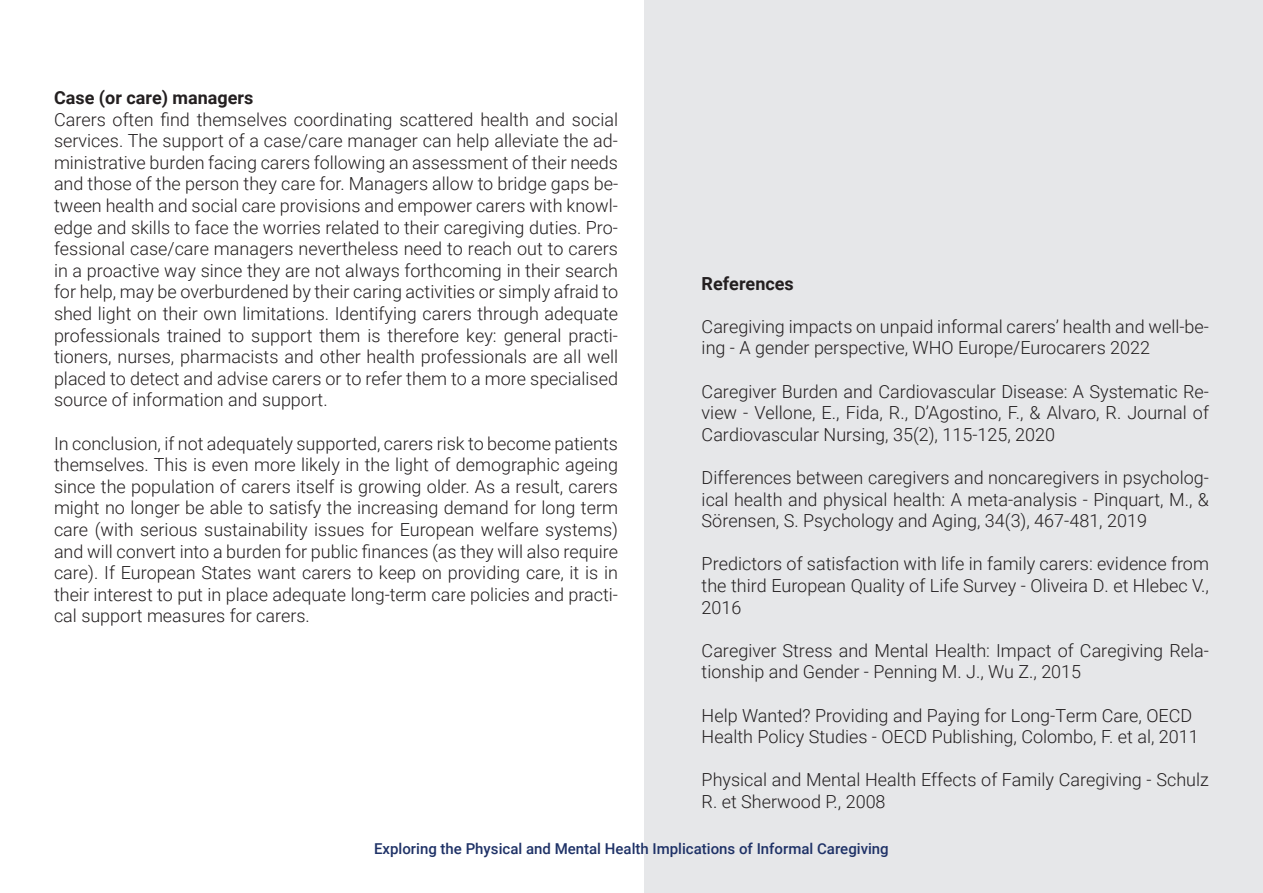
<style>
.page{position:relative;width:1263px;height:893px;background:#fff}
.page>*{position:absolute;margin:0;border:0;box-sizing:border-box;transform-origin:0 0}
.t1{font:300 18px/21.6px "Roboto";color:#231f20;text-align:justify}
.t2{font:700 18px "Roboto";color:#231f20}
.t3{font:500 15px "Roboto";color:#1f3267}
</style>
<div class="page">
<div style="left:645px;top:0;width:618px;height:893px;background:#e6e7e9"></div>
<p class="t2" style="left:54px;top:85px;width:201px">Case (or care) managers</p>
<p class="t1" style="left:54px;top:108px;width:566px">Carers often find themselves coordinating scattered health and social services. The support of a case/care manager can help alleviate the ad&shy;ministrative burden facing carers following an assessment of their needs and those of the person they care for. Managers allow to bridge gaps be&shy;tween health and social care provisions and empower carers with knowl&shy;edge and skills to face the worries related to their caregiving duties. Pro&shy;fessional case/care managers nevertheless need to reach out to carers in a proactive way since they are not always forthcoming in their search for help, may be overburdened by their caring activities or simply afraid to shed light on their own limitations. Identifying carers through adequate professionals trained to support them is therefore key: general practi&shy;tioners, nurses, pharmacists and other health professionals are all well placed to detect and advise carers or to refer them to a more specialised source of information and support.</p>
<p class="t1" style="left:54px;top:432px;width:566px">In conclusion, if not adequately supported, carers risk to become patients themselves. This is even more likely in the light of demographic ageing since the population of carers itself is growing older. As a result, carers might no longer be able to satisfy the increasing demand for long term care (with serious sustainability issues for European welfare systems) and will convert into a burden for public finances (as they will also require care). If European States want carers to keep on providing care, it is in their interest to put in place adequate long-term care policies and practi&shy;cal support measures for carers.</p>
<p class="t2" style="left:702px;top:270px;width:94px">References</p>
<p class="t1" style="left:702px;top:315px;width:509px">Caregiving impacts on unpaid informal carers’ health and well-be&shy;ing - A gender perspective, WHO Europe/Eurocarers 2022</p>
<p class="t1" style="left:702px;top:380px;width:509px">Caregiver Burden and Cardiovascular Disease: A Systematic Re&shy;view - Vellone, E., Fida, R., D’Agostino, F., &amp; Alvaro, R. Journal of Cardiovascular Nursing, 35(2), 115-125, 2020</p>
<p class="t1" style="left:702px;top:466px;width:509px">Differences between caregivers and noncaregivers in psycholog&shy;ical health and physical health: A meta-analysis - Pinquart, M., &amp; Sörensen, S. Psychology and Aging, 34(3), 467-481, 2019</p>
<p class="t1" style="left:702px;top:552px;width:509px">Predictors of satisfaction with life in family carers: evidence from the third European Quality of Life Survey - Oliveira D. et Hlebec V., 2016</p>
<p class="t1" style="left:702px;top:639px;width:509px">Caregiver Stress and Mental Health: Impact of Caregiving Rela&shy;tionship and Gender - Penning M. J., Wu Z., 2015</p>
<p class="t1" style="left:702px;top:704px;width:499px">Help Wanted? Providing and Paying for Long-Term Care, OECD<br>Health Policy Studies - OECD Publishing, Colombo, F. et al, 2011</p>
<p class="t1" style="left:702px;top:768px;width:509px">Physical and Mental Health Effects of Family Caregiving - Schulz<br>R. et Sherwood P., 2008</p>
<p class="t3" style="left:374px;top:838px;width:516px">Exploring the Physical and Mental Health Implications of Informal Caregiving</p>
</div>
